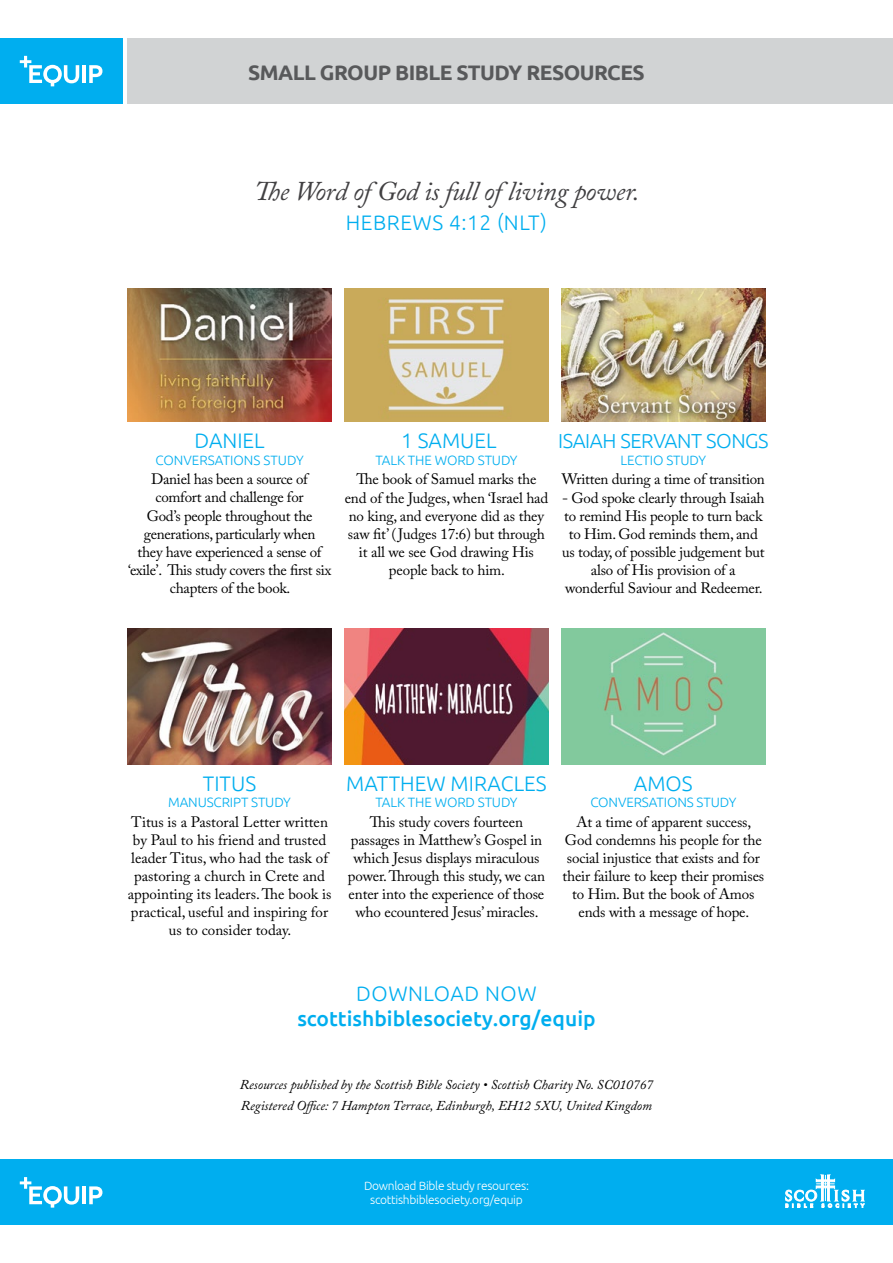
<style>
.page{position:relative;width:893px;height:1263px;background:#fff}
.page>*{position:absolute;margin:0;border:0;box-sizing:border-box;transform-origin:0 0}
.t1{font:italic 27px "Adobe Caslon Pro";letter-spacing:-.01em;color:#414042}
.t2{font:300 21px "Ubuntu";color:#00aeef}
.t3{font:500 21px "Ubuntu";color:#00aeef}
.t4{font:700 21px "Ubuntu";letter-spacing:-.025em;color:#58595b}
.t5{font:300 21px "Ubuntu";letter-spacing:.025em;color:#00aeef}
.t6{font:300 20.25px "Ubuntu";letter-spacing:-.02em;color:#00aeef}
.t7{font:15px/18px "Adobe Caslon Pro";letter-spacing:-.01em;color:#000;text-align:center}
.t8{font:italic 13.5px/21px "Adobe Caslon Pro";color:#000}
.t9{font:300 13.5px "Ubuntu";letter-spacing:-.01em;color:#00aeef}
.t10{font:300 12px/14.4px "Ubuntu";letter-spacing:-.025em;color:#fff;text-align:center}
</style>
<div class="page">
<div style="left:0;top:1159px;width:893px;height:66px;background:#00aeef"></div>
<hr style="left:82px;top:1186px;width:4px;height:18px;background:#fff">
<svg style="left:89px;top:1186px;width:13px;height:18px"></svg>
<svg style="left:20px;top:1177px;width:59px;height:30px"></svg>
<div style="left:0;top:38px;width:122px;height:66px;background:#00aeef"></div>
<div style="left:128px;top:38px;width:765px;height:66px;background:#d1d3d4"></div>
<hr style="left:82px;top:65px;width:4px;height:18px;background:#fff">
<svg style="left:89px;top:65px;width:13px;height:18px"></svg>
<svg style="left:20px;top:56px;width:59px;height:30px"></svg>
<img style="left:344px;top:288px;width:205px;height:133px">
<img style="left:128px;top:628px;width:204px;height:136px">
<img style="left:561px;top:288px;width:204px;height:133px">
<img style="left:561px;top:628px;width:204px;height:136px">
<img style="left:344px;top:628px;width:205px;height:136px">
<svg style="left:785px;top:1175px;width:79px;height:33px"></svg>
<img style="left:128px;top:288px;width:204px;height:133px">
<h2 class="t4" style="left:248px;top:59px;width:398px">SMALL GROUP BIBLE STUDY RESOURCES</h2>
<h1 class="t1" style="left:254px;top:175px;width:387px">The Word of God is full of living power.</h1>
<h2 class="t5" style="left:346px;top:209px;width:203px">HEBREWS 4:12 (NLT)</h2>
<h2 class="t2" style="left:194px;top:428px;width:72px">DANIEL</h2>
<p class="t9" style="left:155px;top:452px;width:150px">CONVERSATIONS STUDY</p>
<p class="t7" style="left:128px;top:470px;width:205px">Daniel has been a source of comfort and challenge for<br>God’s people throughout the generations, particularly when<br>they have experienced a sense of ‘exile’. This study covers the first six chapters of the book.</p>
<h2 class="t2" style="left:401px;top:428px;width:97px">1 SAMUEL</h2>
<p class="t9" style="left:375px;top:452px;width:144px">TALK THE WORD STUDY</p>
<p class="t7" style="left:345px;top:470px;width:205px">The book of Samuel marks the end of the Judges, when ‘Israel had no king, and everyone did as they saw fit’ (Judges 17:6) but through it all we see God drawing His people back to him.</p>
<h3 class="t6" style="left:558px;top:429px;width:212px">ISAIAH SERVANT SONGS</h3>
<p class="t9" style="left:621px;top:452px;width:87px">LECTIO STUDY</p>
<p class="t7" style="left:562px;top:470px;width:205px">Written during a time of transition</p>
<p class="t7" style="left:562px;top:488px;width:204px">- God spoke clearly through Isaiah to remind His people to turn back to Him. God reminds them, and us today, of possible judgement but also of His provision of a wonderful Saviour and Redeemer.</p>
<h2 class="t2" style="left:203px;top:771px;width:55px">TITUS</h2>
<p class="t9" style="left:168px;top:794px;width:124px">MANUSCRIPT STUDY</p>
<p class="t7" style="left:128px;top:813px;width:205px">Titus is a Pastoral Letter written by Paul to his friend and trusted leader Titus, who had the task of pastoring a church in Crete and appointing its leaders. The book is practical, useful and inspiring for us to consider today.</p>
<h2 class="t2" style="left:346px;top:771px;width:202px">MATTHEW MIRACLES</h2>
<p class="t9" style="left:375px;top:794px;width:144px">TALK THE WORD STUDY</p>
<p class="t7" style="left:348px;top:813px;width:199px">This study covers fourteen passages in Matthew’s Gospel in which Jesus displays miraculous power. Through this study, we can enter into the experience of those who ecountered Jesus’ miracles.</p>
<h2 class="t2" style="left:634px;top:771px;width:60px">AMOS</h2>
<p class="t9" style="left:590px;top:794px;width:148px">CONVERSATIONS STUDY</p>
<p class="t7" style="left:562px;top:813px;width:203px">At a time of apparent success,<br>God condemns his people for the social injustice that exists and for their failure to keep their promises to Him. But the book of Amos ends with a message of hope.</p>
<h2 class="t5" style="left:356px;top:981px;width:182px">DOWNLOAD NOW</h2>
<h2 class="t3" style="left:297px;top:1005px;width:300px">scottishbiblesociety.org/equip</h2>
<p class="t8" style="left:240px;top:1074px;width:415px">Resources published by the Scottish Bible Society • Scottish Charity No. SC010767<br>Registered Office: 7 Hampton Terrace, Edinburgh, EH12 5XU, United Kingdom</p>
<p class="t10" style="left:364px;top:1178px;width:166px">Download Bible study resources: scottishbiblesociety.org/equip</p>
</div>
